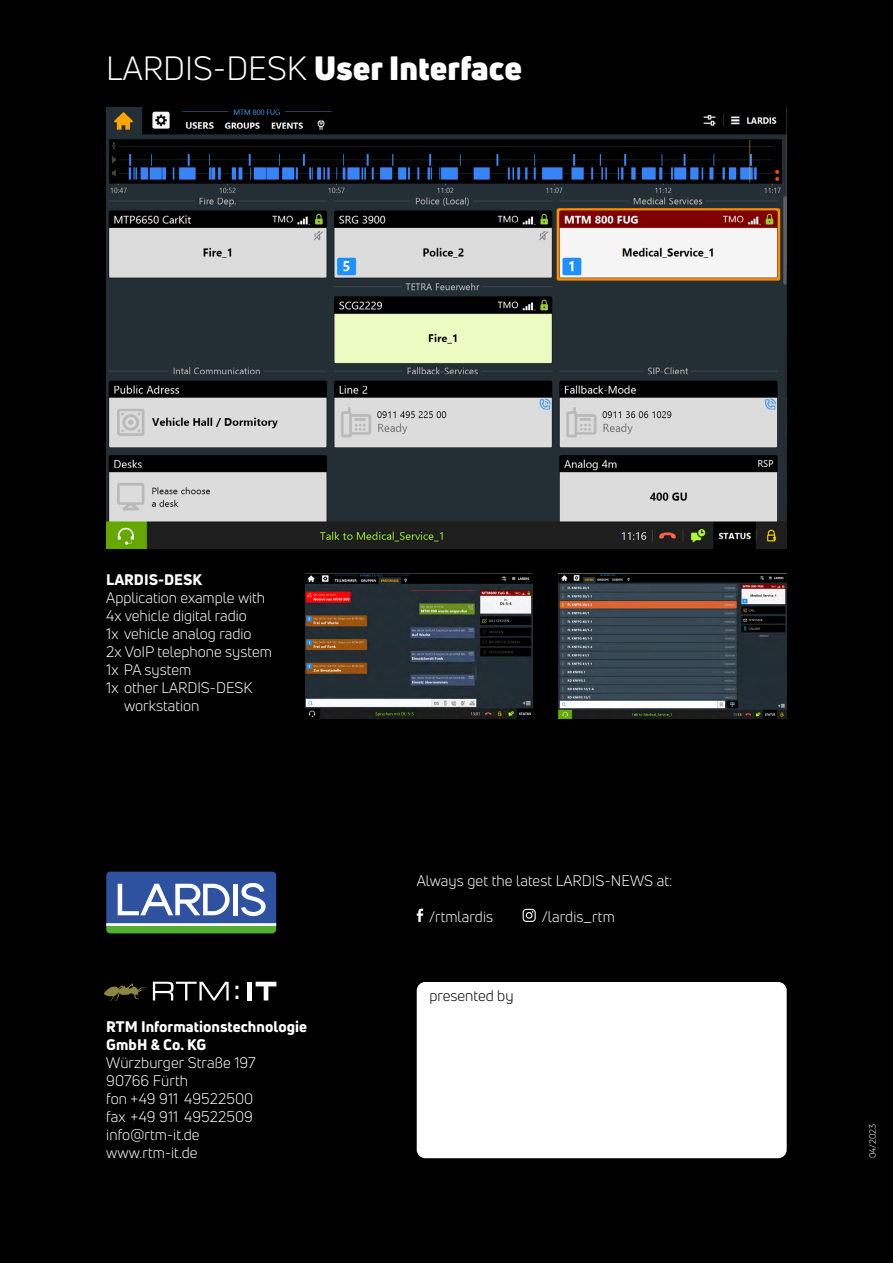
<style>
.page{position:relative;width:893px;height:1263px;background:#000}
.page>*{position:absolute;margin:0;border:0;box-sizing:border-box;transform-origin:0 0}
.t1{font:900 33px "Uni Neue";color:#fff}
.t2{font:15px/18px "Uni Neue";color:#fff}
.t3{font:15px "Uni Neue";color:#000}
.t4{font:800 15px "Uni Neue";color:#fff}
.t5{font:9px "Uni Neue";letter-spacing:.005em;color:#fff}
.s1{font-weight:400}
.s2{font-weight:800}
</style>
<div class="page">
<div style="left:417px;top:982px;width:370px;height:176px;background:#fff;border-radius:9px"></div>
<svg style="left:153px;top:982px;width:76px;height:18px"></svg>
<svg style="left:104px;top:983px;width:43px;height:18px"></svg>
<svg style="left:256px;top:982px;width:20px;height:18px"></svg>
<div style="left:247px;top:982px;width:5px;height:18px;background:#fff"></div>
<svg style="left:235px;top:995px;width:3px;height:4px"></svg>
<svg style="left:523px;top:909px;width:13px;height:13px"></svg>
<svg style="left:417px;top:909px;width:6px;height:13px"></svg>
<img style="left:106px;top:107px;width:681px;height:441px">
<svg style="left:106px;top:872px;width:170px;height:61px;background:#5d80a6"></svg>
<hr style="left:233px;top:884px;width:4px;height:31px;background:#fff">
<img style="left:559px;top:574px;width:228px;height:144px">
<img style="left:305px;top:574px;width:228px;height:144px">
<p class="t1" style="left:106px;top:45px;width:417px"><span class="s1">LARDIS-DESK</span> User Interface</p>
<p class="t4" style="left:106px;top:569px;width:97px">LARDIS-DESK</p>
<p class="t2" style="left:106px;top:588px;width:160px">Application example with</p>
<p class="t2" style="left:106px;top:606px;width:142px">4x vehicle digital radio</p>
<p class="t2" style="left:106px;top:624px;width:147px">1x vehicle analog radio</p>
<p class="t2" style="left:106px;top:642px;width:167px">2x VoIP telephone system</p>
<p class="t2" style="left:106px;top:660px;width:86px">1x PA system</p>
<p class="t2" style="left:106px;top:678px;width:148px">1x other LARDIS-DESK</p>
<p class="t2" style="left:124px;top:696px;width:77px">workstation</p>
<p class="t2" style="left:106px;top:1018px;width:202px"><span class="s2">RTM Informationstechnologie<br>GmbH &amp; Co. KG<br></span>Würzburger Straße 197<br>90766 Fürth<br>fon +49 911 49522500<br>fax +49 911 49522509 info@rtm-it.de<br>www.rtm-it.de</p>
<p class="t2" style="left:417px;top:872px;width:257px">Always get the latest LARDIS-NEWS at:</p>
<p class="t2" style="left:429px;top:907px;width:65px">/rtmlardis</p>
<p class="t2" style="left:542px;top:907px;width:74px">/lardis_rtm</p>
<p class="t3" style="left:429px;top:987px;width:86px">presented by</p>
<p class="t5" style="left:867px;top:1158px;width:36px;rotate:-90deg">04/2023</p>
</div>
